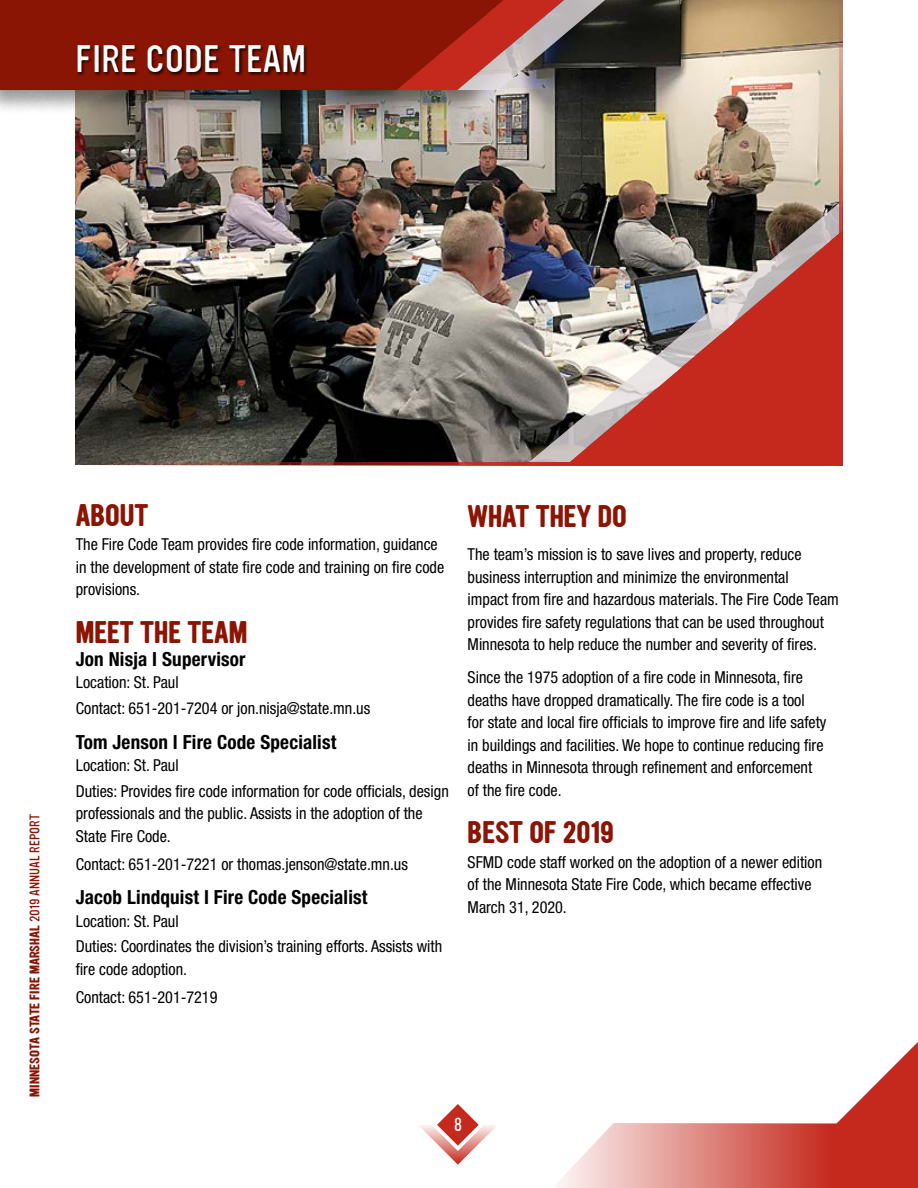
<style>
.page{position:relative;width:918px;height:1188px;background:#fff}
.page>*{position:absolute;margin:0;border:0;box-sizing:border-box;transform-origin:0 0}
.t1{font:300 33px "Ultramagnetic";color:#fff;scale:1.04 1}
.Subtitle{font:700 27px "Ultramagnetic";color:#8b1504;scale:.95 1}
.Copy{font:700 27px "Ultramagnetic";color:#8b1504;scale:.95 1}
.Copy_Bold{font:700 condensed 19.5px "Helvetica Neue";letter-spacing:.01em;color:#000}
.Copy-2{font:condensed 16.5px/22.5px "Helvetica Neue";color:#000}
.t2{font:300 16.5px "Ultramagnetic";color:#fff}
.t3{font:700 12px "Ultramagnetic";color:#8b1504}
.s1{font-weight:300}
</style>
<div class="page">
<img style="left:75px;top:0;width:764px;height:462px">
<div style="left:0;top:0;width:543px;height:115px;background:#000;opacity:.4"></div>
<div style="left:0;top:0;width:392px;height:90px;background:#8b1504"></div>
<div style="left:392px;top:0;width:212px;height:115px;background:#000;opacity:.4"></div>
<svg style="left:397px;top:0;width:224px;height:90px"></svg>
<div style="left:76px;top:45px;width:232px;height:31px;background:#000;opacity:.8"></div>
<img style="left:525px;top:200px;width:314px;height:262px">
<hr style="left:74px;top:462px;width:769px;height:3px;background:#c5281c">
<svg style="left:839px;top:0;width:4px;height:462px"></svg>
<svg style="left:419px;top:1104px;width:78px;height:61px"></svg>
<svg style="left:559px;top:1042px;width:359px;height:146px"></svg>
<p class="t1" style="left:76px;top:35px;width:223px">FIRE CODE TEAM</p>
<p class="t3" style="left:26px;top:1097px;width:284px;rotate:-90deg">MINNESOTA STATE FIRE MARSHAL <span class="s1">2019 ANNUAL REPORT</span></p>
<p class="Subtitle" style="left:76px;top:496px;width:78px">ABOUT</p>
<h1 class="Copy-2" style="left:76px;top:533px;width:370px">The Fire Code Team provides fire code information, guidance in the development of state fire code and training on fire code provisions.</h1>
<p class="Subtitle" style="left:76px;top:613px;width:182px">MEET THE TEAM</p>
<p class="Copy_Bold" style="left:76px;top:647px;width:171px">Jon Nisja I Supervisor</p>
<h1 class="Copy-2" style="left:76px;top:671px;width:104px">Location: St. Paul</h1>
<h1 class="Copy-2" style="left:76px;top:697px;width:296px">Contact: 651-201-7204 or jon.nisja@state.mn.us</h1>
<p class="Copy_Bold" style="left:76px;top:730px;width:262px">Tom Jenson I Fire Code Specialist</p>
<h1 class="Copy-2" style="left:76px;top:754px;width:104px">Location: St. Paul</h1>
<h1 class="Copy-2" style="left:76px;top:780px;width:374px">Duties: Provides fire code information for code officials, design professionals and the public. Assists in the adoption of the<br>State Fire Code.</h1>
<h1 class="Copy-2" style="left:76px;top:853px;width:334px">Contact: 651-201-7221 or thomas.jenson@state.mn.us</h1>
<p class="Copy_Bold" style="left:76px;top:885px;width:293px">Jacob Lindquist I Fire Code Specialist</p>
<h1 class="Copy-2" style="left:76px;top:910px;width:104px">Location: St. Paul</h1>
<h1 class="Copy-2" style="left:76px;top:935px;width:368px">Duties: Coordinates the division’s training efforts. Assists with fire code adoption.</h1>
<h1 class="Copy-2" style="left:76px;top:986px;width:143px">Contact: 651-201-7219</h1>
<h1 class="Copy" style="left:468px;top:497px;width:169px">WHAT THEY DO</h1>
<h1 class="Copy-2" style="left:468px;top:543px;width:373px">The team’s mission is to save lives and property, reduce business interruption and minimize the environmental<br>impact from fire and hazardous materials. The Fire Code Team provides fire safety regulations that can be used throughout Minnesota to help reduce the number and severity of fires.</h1>
<h1 class="Copy-2" style="left:468px;top:666px;width:360px">Since the 1975 adoption of a fire code in Minnesota, fire deaths have dropped dramatically. The fire code is a tool<br>for state and local fire officials to improve fire and life safety in buildings and facilities. We hope to continue reducing fire deaths in Minnesota through refinement and enforcement of the fire code.</h1>
<p class="Subtitle" style="left:468px;top:813px;width:155px">BEST OF 2019</p>
<h1 class="Copy-2" style="left:468px;top:851px;width:356px">SFMD code staff worked on the adoption of a newer edition of the Minnesota State Fire Code, which became effective<br>March 31, 2020.</h1>
<p class="t2" style="left:454px;top:1112px;width:10px">8</p>
</div>
